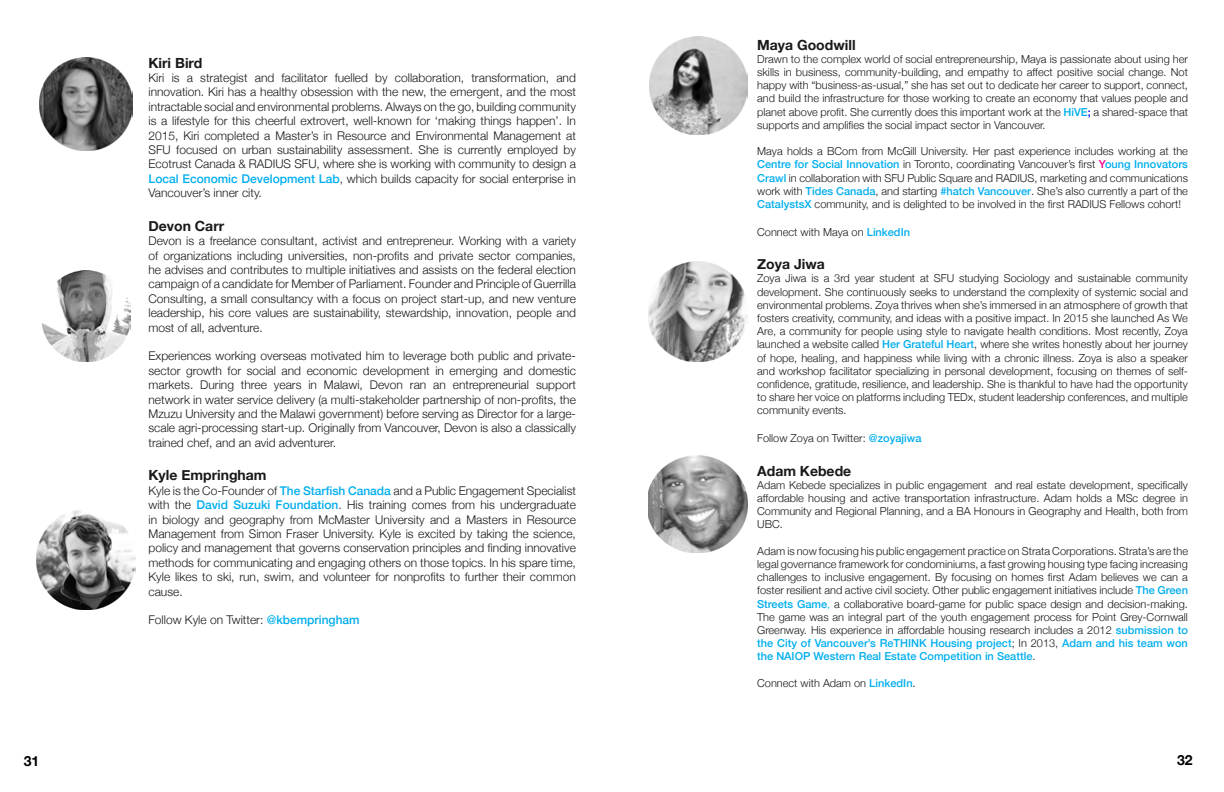
<style>
.page{position:relative;width:1224px;height:792px;background:#fff}
.page>*{position:absolute;margin:0;border:0;box-sizing:border-box;transform-origin:0 0}
.t1{font:700 14px "Helvetica Neue";color:#191919}
.t2{font:700 14px "Helvetica Neue";color:#000}
.t3{font:300 12px/14.4px "Helvetica Neue";color:#191919;text-align:justify}
.t4{font:300 11px/13.2px "Helvetica Neue";color:#191919;text-align:justify}
.s1{font-weight:500;color:#00aeef}
.s2{font-weight:500;color:#00f}
.s3{font-weight:500;color:#ec008c}
.s4{color:#00aeef}
.s5{color:#000}
</style>
<div class="page">
<img style="left:39px;top:57px;width:93px;height:93px">
<img style="left:41px;top:271px;width:90px;height:91px">
<img style="left:36px;top:510px;width:100px;height:100px">
<img style="left:650px;top:37px;width:98px;height:98px">
<img style="left:648px;top:262px;width:100px;height:100px">
<img style="left:648px;top:456px;width:100px;height:96px">
<p class="t1" style="left:148px;top:52px;width:55px">Kiri Bird</p>
<p class="t3" style="left:148px;top:70px;width:429px">Kiri is a strategist and facilitator fuelled by collaboration, transformation, and innovation. Kiri has a healthy obsession with the new, the emergent, and the most intractable social and environmental problems. Always on the go, building community is a lifestyle for this cheerful extrovert, well-known for ‘making things happen’. In 2015, Kiri completed a Master’s in Resource and Environmental Management at SFU focused on urban sustainability assessment. She is currently employed by Ecotrust Canada &amp; RADIUS SFU, where she is working with community to design a <span class="s1">Local Economic Development Lab</span>, which builds capacity for social enterprise in Vancouver’s inner city.</p>
<p class="t1" style="left:148px;top:215px;width:77px">Devon Carr</p>
<p class="t3" style="left:148px;top:233px;width:429px">Devon is a freelance consultant, activist and entrepreneur. Working with a variety of organizations including universities, non-profits and private sector companies, he advises and contributes to multiple initiatives and assists on the federal election campaign of a candidate for Member of Parliament. Founder and Principle of Guerrilla Consulting, a small consultancy with a focus on project start-up, and new venture leadership, his core values are sustainability, stewardship, innovation, people and most of all, adventure.</p>
<p class="t3" style="left:148px;top:348px;width:429px">Experiences working overseas motivated him to leverage both public and private&shy;sector growth for social and economic development in emerging and domestic markets. During three years in Malawi, Devon ran an entrepreneurial support network in water service delivery (a multi-stakeholder partnership of non-profits, the Mzuzu University and the Malawi government) before serving as Director for a large&shy;scale agri-processing start-up. Originally from Vancouver, Devon is also a classically trained chef, and an avid adventurer.</p>
<p class="t1" style="left:148px;top:464px;width:120px">Kyle Empringham</p>
<p class="t3" style="left:148px;top:483px;width:429px">Kyle is the Co-Founder of <span class="s1">The Starfish Canada</span> and a Public Engagement Specialist with the <span class="s1">David Suzuki Foundation</span>. His training comes from his undergraduate in biology and geography from McMaster University and a Masters in Resource Management from Simon Fraser University. Kyle is excited by taking the science, policy and management that governs conservation principles and finding innovative methods for communicating and engaging others on those topics. In his spare time, Kyle likes to ski, run, swim, and volunteer for nonprofits to further their common cause.</p>
<p class="t3" style="left:148px;top:612px;width:213px">Follow Kyle on Twitter: <span class="s1">@kbempringham</span></p>
<p class="t1" style="left:757px;top:34px;width:100px">Maya Goodwill</p>
<p class="t4" style="left:757px;top:52px;width:432px">Drawn to the complex world of social entrepreneurship, Maya is passionate about using her skills in business, community-building, and empathy to affect positive social change. Not happy with “business-as-usual,” she has set out to dedicate her career to support, connect, and build the infrastructure for those working to create an economy that values people and planet above profit. She currently does this important work at the <span class="s1">HiVE</span><span class="s2">;</span> a shared-space that supports and amplifies the social impact sector in Vancouver.</p>
<p class="t4" style="left:757px;top:144px;width:432px">Maya holds a BCom from McGill University. Her past experience includes working at the <span class="s1">Centre for Social Innovation</span> in Toronto, coordinating Vancouver’s first <span class="s3">Y</span><span class="s1">oung Innovators Crawl</span> in collaboration with SFU Public Square and RADIUS, marketing and communications work with <span class="s1">Tides Canada</span>, and starting <span class="s1">#hatch Vancouver</span>. She’s also currently a part of the <span class="s1">CatalystsX</span> community, and is delighted to be involved in the first RADIUS Fellows cohort!</p>
<p class="t4" style="left:757px;top:224px;width:154px">Connect with Maya on <span class="s1">LinkedIn</span></p>
<p class="t1" style="left:757px;top:253px;width:69px">Zoya Jiwa</p>
<p class="t4" style="left:757px;top:271px;width:432px">Zoya Jiwa is a 3rd year student at SFU studying Sociology and sustainable community development. She continuously seeks to understand the complexity of systemic social and environmental problems. Zoya thrives when she’s immersed in an atmosphere of growth that fosters creativity, community, and ideas with a positive impact. In 2015 she launched As We Are, a community for people using style to navigate health conditions. Most recently, Zoya launched a website called <span class="s1">Her Grateful Heart</span>, where she writes honestly about her journey of hope, healing, and happiness while living with a chronic illness. Zoya is also a speaker and workshop facilitator specializing in personal development, focusing on themes of self&shy;confidence, gratitude, resilience, and leadership. She is thankful to have had the opportunity to share her voice on platforms including TEDx, student leadership conferences, and multiple community events.</p>
<p class="t4" style="left:757px;top:431px;width:166px">Follow Zoya on Twitter: <span class="s1">@zoyajiwa</span></p>
<p class="t1" style="left:757px;top:460px;width:96px">Adam Kebede</p>
<p class="t4" style="left:757px;top:478px;width:432px">Adam Kebede specializes in public engagement and real estate development, specifically affordable housing and active transportation infrastructure. Adam holds a MSc degree in Community and Regional Planning, and a BA Honours in Geography and Health, both from UBC.</p>
<p class="t4" style="left:757px;top:544px;width:432px">Adam is now focusing his public engagement practice on Strata Corporations. Strata’s are the legal governance framework for condominiums, a fast growing housing type facing increasing challenges to inclusive engagement. By focusing on homes first Adam believes we can a foster resilient and active civil society. Other public engagement initiatives include <span class="s1">The Green Streets Game</span><span class="s4">,</span> a collaborative board-game for public space design and decision-making.<br>The game was an integral part of the youth engagement process for Point Grey-Cornwall Greenway. His experience in affordable housing research includes a 2012 <span class="s1">submission to the City of Vancouver’s ReTHINK Housing project</span>; In 2013, <span class="s1">Adam and his team won the NAIOP Western Real Estate Competition in Seattle</span>.</p>
<p class="t4" style="left:757px;top:676px;width:160px">Connect with Adam on <span class="s1">LinkedIn</span><span class="s5">.</span></p>
<p class="t2" style="left:24px;top:750px;width:17px">31</p>
<p class="t2" style="left:1177px;top:749px;width:17px">32</p>
</div>
